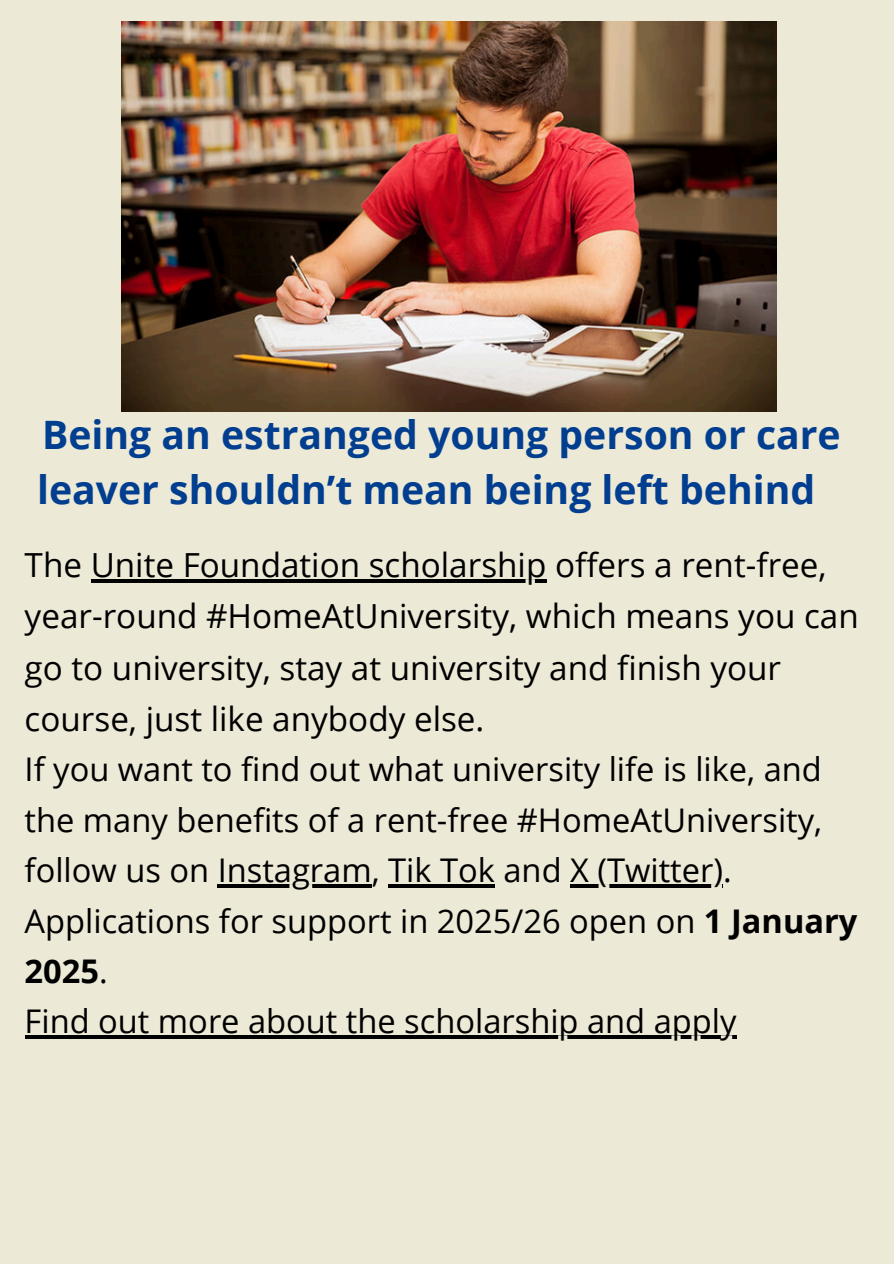
<style>
.page{position:relative;width:894px;height:1264px;background:#fff}
.page>*{position:absolute;margin:0;border:0;box-sizing:border-box;transform-origin:0 0}
.t1{font:700 39.15px/54.8px "Open Sans";color:#013e8f}
.t2{font:33.15px/51.2px "Open Sans";color:#000}
.t3{font:32.55px/50.4px "Open Sans";color:#000}
.s1{font-weight:700}
</style>
<div class="page">
<div style="left:0;top:0;width:893px;height:1263px;background:#ede9d7"></div>
<img style="left:122px;top:22px;width:654px;height:389px">
<hr style="left:91px;top:579px;width:455px;height:3px;background:#000">
<hr style="left:218px;top:884px;width:153px;height:3px;background:#000">
<hr style="left:388px;top:884px;width:107px;height:3px;background:#000">
<hr style="left:570px;top:884px;width:153px;height:3px;background:#000">
<hr style="left:25px;top:1035px;width:16px;height:3px;background:#000">
<hr style="left:41px;top:1035px;width:695px;height:3px;background:#000">
<p class="t1" style="left:37px;top:406px;width:804px">Being an estranged young person or care leaver shouldn’t mean being left behind</p>
<h1 class="t2" style="left:25px;top:538px;width:803px">The Unite Foundation scholarship offers a rent-free,</h1>
<p class="t2" style="left:25px;top:590px;width:835px">year-round #HomeAtUniversity, which means you can go to university, stay at university and finish your course, just like anybody else.</p>
<p class="t3" style="left:25px;top:743px;width:798px">If you want to find out what university life is like, and</p>
<p class="t3" style="left:25px;top:793px;width:798px">the many benefits of a rent-free #HomeAtUniversity, follow us on Instagram, Tik Tok and X (Twitter).</p>
<p class="t3" style="left:25px;top:894px;width:834px">Applications for support in 2025/26 open on <span class="s1">1 January<br>2025</span>.<br>Find out more about the scholarship and apply</p>
</div>
